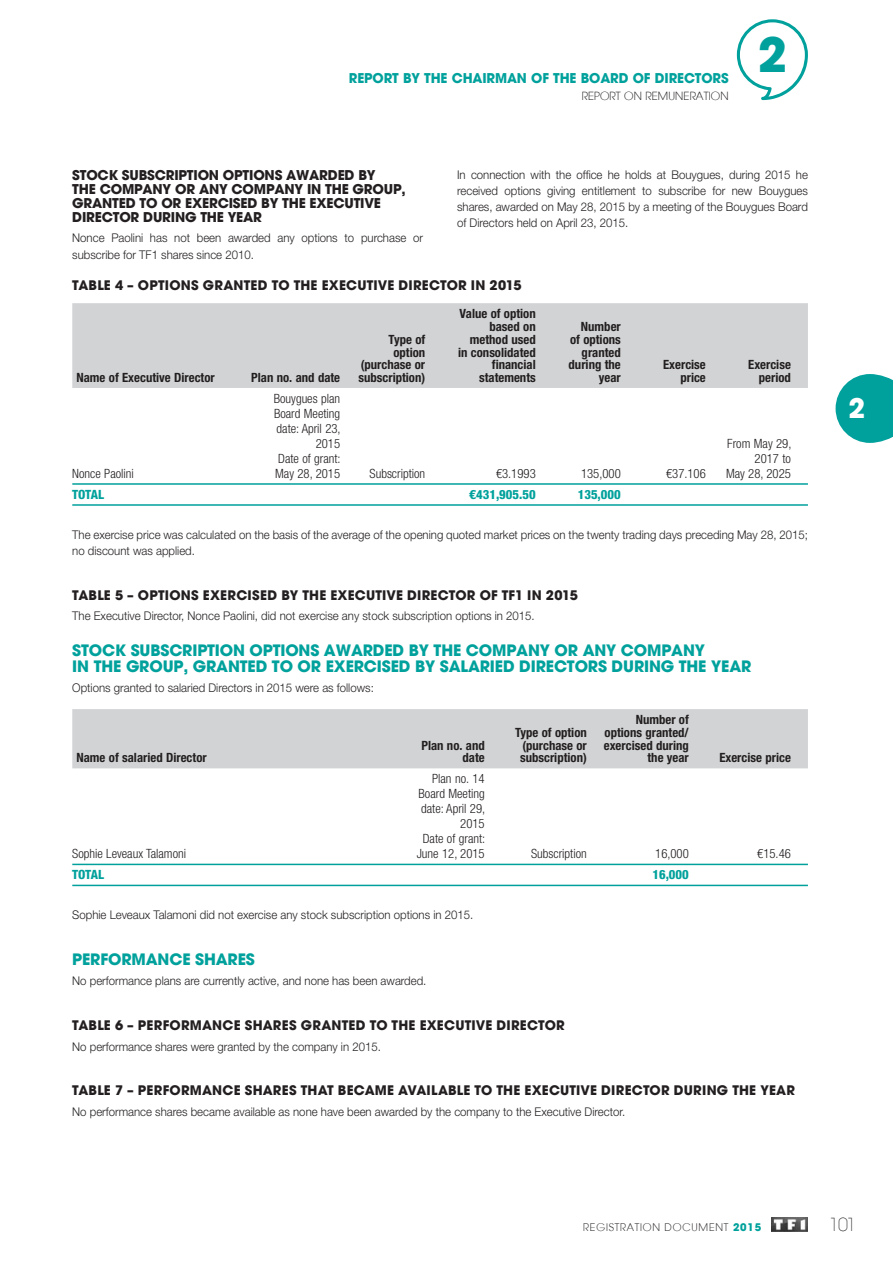
<style>
.page{position:relative;width:893px;height:1263px;background:#fff}
.page>*{position:absolute;margin:0;border:0;box-sizing:border-box;transform-origin:0 0}
.t1{font:700 47.4px "TF1 Avant Garde";color:#00a19c}
.t2{font:700 27px "TF1 Avant Garde";color:#fff}
.t3{font:300 18px "TF1 Avant Garde";color:#231f20}
.t4{font:700 15.75px/15.8px "TF1 Avant Garde";letter-spacing:-.01em;color:#00a19c}
.t5{font:700 13.5px/14px "TF1 Avant Garde";letter-spacing:-.015em;color:#231f20}
.t6{font:700 13.5px "TF1 Avant Garde";letter-spacing:-.01em;color:#00a19c}
.t7{font:700 13.2px "TF1 Avant Garde";letter-spacing:.015em;color:#231f20}
.t8{font:700 condensed 12.75px/12.8px "Helvetica Neue LT Std";color:#231f20;text-align:right}
.t9{font:300 condensed 12.75px/15px "Helvetica Neue LT Std";color:#231f20;text-align:right}
.t10{font:800 condensed 12.75px "Helvetica Neue LT Std";color:#00a19c}
.t11{font:300 12px/16.2px "Helvetica Neue LT Std";color:#231f20;scale:.95 1}
.t12{font:500 11.25px "TF1 Avant Garde";color:#231f20}
.t13{font:500 10.5px "TF1 Avant Garde";letter-spacing:.07em;color:#231f20}
.s1{font-weight:700;color:#00a19c}
</style>
<div class="page">
<img style="left:772px;top:1218px;width:36px;height:13px">
<svg style="left:737px;top:19px;width:71px;height:81px"></svg>
<svg style="left:836px;top:374px;width:57px;height:69px;background:#26afaa"></svg>
<div style="left:72px;top:303px;width:736px;height:85px;background:#d1d3d4"></div>
<hr style="left:72px;top:483px;width:736px;height:2px;background:#00a19c">
<hr style="left:72px;top:504px;width:736px;height:2px;background:#00a19c">
<div style="left:72px;top:709px;width:736px;height:59px;background:#d1d3d4"></div>
<hr style="left:72px;top:864px;width:736px;height:1px;background:#00a19c">
<hr style="left:72px;top:885px;width:736px;height:1px;background:#00a19c">
<p class="t6" style="left:349px;top:73px;width:381px">REPORT BY THE CHAIRMAN OF THE BOARD OF DIRECTORS</p>
<p class="t12" style="left:582px;top:91px;width:148px">REPORT ON REMUNERATION</p>
<h1 class="t1" style="left:758px;top:37px;width:31px">2</h1>
<p class="t5" style="left:72px;top:169px;width:335px">STOCK SUBSCRIPTION OPTIONS AWARDED BY<br>THE COMPANY OR ANY COMPANY IN THE GROUP, GRANTED TO OR EXERCISED BY THE EXECUTIVE DIRECTOR DURING THE YEAR</p>
<p class="t11" style="left:72px;top:231px;width:371px">Nonce Paolini has not been awarded any options to purchase or subscribe for TF1 shares since 2010.</p>
<p class="t11" style="left:457px;top:168px;width:371px;text-align:justify">In connection with the office he holds at Bouygues, during 2015 he received options giving entitlement to subscribe for new Bouygues shares, awarded on May 28, 2015 by a meeting of the Bouygues Board of Directors held on April 23, 2015.</p>
<p class="t7" style="left:72px;top:281px;width:451px">TABLE 4 – OPTIONS GRANTED TO THE EXECUTIVE DIRECTOR IN 2015</p>
<p class="t8" style="left:77px;top:373px;width:140px">Name of Executive Director</p>
<p class="t8" style="left:251px;top:373px;width:90px">Plan no. and date</p>
<p class="t8" style="left:358px;top:334px;width:68px">Type of option (purchase or subscription)</p>
<p class="t8" style="left:458px;top:309px;width:79px">Value of option based on method used in consolidated financial statements</p>
<p class="t8" style="left:569px;top:322px;width:54px">Number of options granted during the year</p>
<p class="t8" style="left:663px;top:360px;width:44px">Exercise price</p>
<p class="t8" style="left:748px;top:360px;width:44px">Exercise period</p>
<p class="t9" style="left:72px;top:468px;width:63px">Nonce Paolini</p>
<p class="t9" style="left:274px;top:393px;width:68px">Bouygues plan<br>Board Meeting date: April 23,<br>2015<br>Date of grant:<br>May 28, 2015</p>
<p class="t9" style="left:370px;top:468px;width:57px">Subscription</p>
<p class="t9" style="left:496px;top:468px;width:41px">€3.1993</p>
<p class="t9" style="left:581px;top:468px;width:41px">135,000</p>
<p class="t9" style="left:666px;top:468px;width:41px">€37.106</p>
<p class="t9" style="left:726px;top:438px;width:67px">From May 29,<br>2017 to<br>May 28, 2025</p>
<p class="t10" style="left:72px;top:490px;width:33px">TOTAL</p>
<p class="t10" style="left:469px;top:490px;width:68px">€431,905.50</p>
<p class="t10" style="left:578px;top:490px;width:45px">135,000</p>
<p class="t11" style="left:72px;top:528px;width:776px">The exercise price was calculated on the basis of the average of the opening quoted market prices on the twenty trading days preceding May 28, 2015; no discount was applied.</p>
<p class="t7" style="left:72px;top:590px;width:507px">TABLE 5 – OPTIONS EXERCISED BY THE EXECUTIVE DIRECTOR OF TF1 IN 2015</p>
<p class="t11" style="left:72px;top:609px;width:488px">The Executive Director, Nonce Paolini, did not exercise any stock subscription options in 2015.</p>
<h3 class="t4" style="left:72px;top:644px;width:681px">STOCK SUBSCRIPTION OPTIONS AWARDED BY THE COMPANY OR ANY COMPANY<br>IN THE GROUP, GRANTED TO OR EXERCISED BY SALARIED DIRECTORS DURING THE YEAR</h3>
<p class="t11" style="left:72px;top:681px;width:319px">Options granted to salaried Directors in 2015 were as follows:</p>
<p class="t8" style="left:77px;top:753px;width:132px">Name of salaried Director</p>
<p class="t9" style="left:72px;top:848px;width:115px">Sophie Leveaux Talamoni</p>
<p class="t8" style="left:421px;top:740px;width:65px">Plan no. and date</p>
<p class="t9" style="left:417px;top:773px;width:70px">Plan no. 14<br>Board Meeting date: April 29,<br>2015<br>Date of grant:<br>June 12, 2015</p>
<p class="t8" style="left:515px;top:727px;width:73px;text-align:center">Type of option (purchase or subscription)</p>
<p class="t8" style="left:604px;top:715px;width:86px">Number of options granted/ exercised during the year</p>
<p class="t8" style="left:719px;top:753px;width:73px">Exercise price</p>
<p class="t9" style="left:531px;top:848px;width:57px">Subscription</p>
<p class="t9" style="left:655px;top:848px;width:35px">16,000</p>
<p class="t9" style="left:757px;top:848px;width:35px">€15.46</p>
<p class="t10" style="left:72px;top:870px;width:33px">TOTAL</p>
<p class="t10" style="left:652px;top:870px;width:38px">16,000</p>
<p class="t11" style="left:72px;top:908px;width:424px">Sophie Leveaux Talamoni did not exercise any stock subscription options in 2015.</p>
<h3 class="t4" style="left:72px;top:953px;width:184px">PERFORMANCE SHARES</h3>
<p class="t11" style="left:72px;top:974px;width:374px">No performance plans are currently active, and none has been awarded.</p>
<p class="t7" style="left:72px;top:1020px;width:494px">TABLE 6 – PERFORMANCE SHARES GRANTED TO THE EXECUTIVE DIRECTOR</p>
<p class="t11" style="left:72px;top:1040px;width:326px">No performance shares were granted by the company in 2015.</p>
<p class="t7" style="left:72px;top:1085px;width:724px">TABLE 7 – PERFORMANCE SHARES THAT BECAME AVAILABLE TO THE EXECUTIVE DIRECTOR DURING THE YEAR</p>
<p class="t11" style="left:72px;top:1105px;width:583px">No performance shares became available as none have been awarded by the company to the Executive Director.</p>
<h2 class="t2" style="left:848px;top:398px;width:18px">2</h2>
<p class="t13" style="left:583px;top:1223px;width:179px">REGISTRATION DOCUMENT <span class="s1">2015</span></p>
<h3 class="t3" style="left:829px;top:1218px;width:29px">101</h3>
</div>
